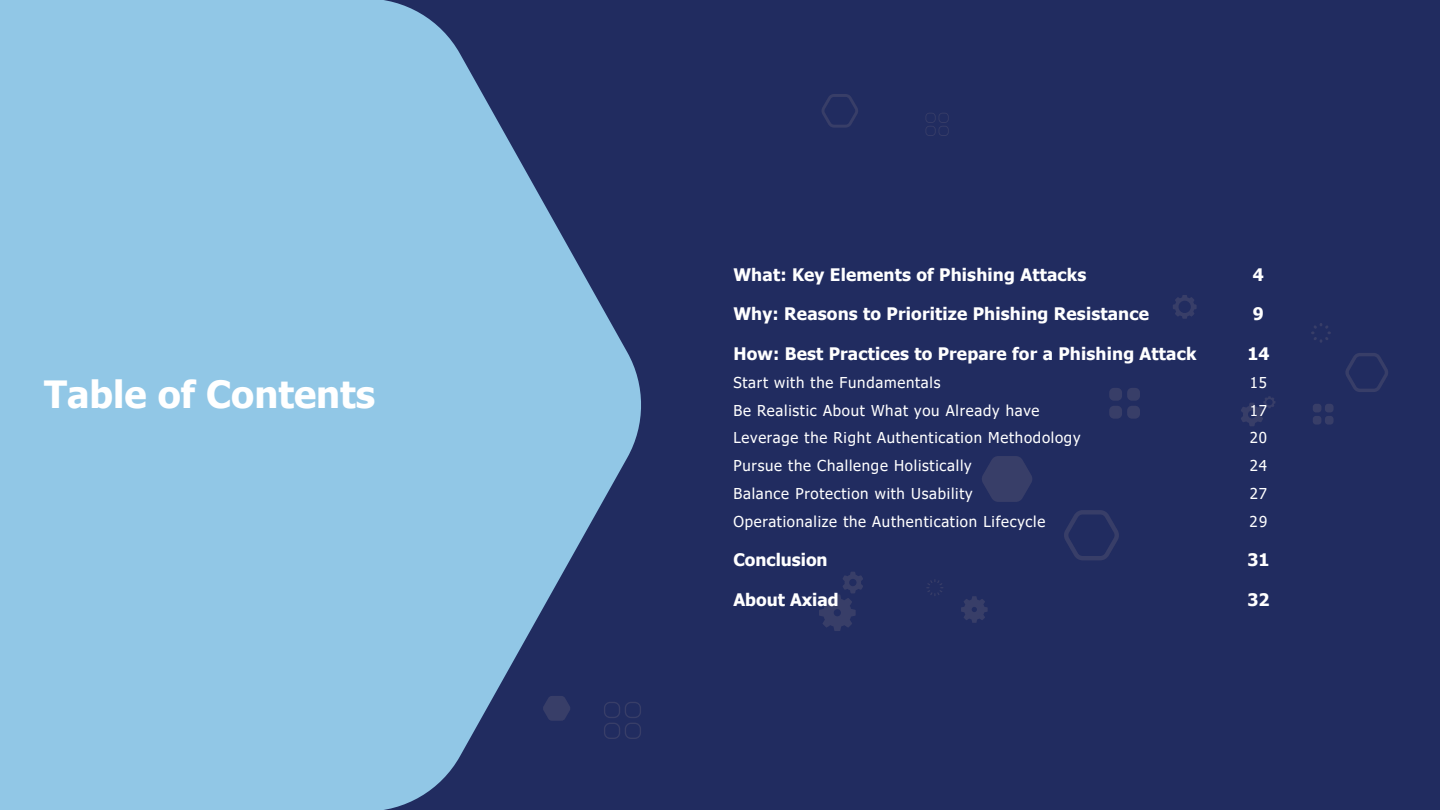
<style>
.page{position:relative;width:1440px;height:810px;background:#212c60}
.page>*{position:absolute;margin:0;border:0;box-sizing:border-box;transform-origin:0 0}
.t1{font:700 37.5px "Tahoma";color:#fff}
.t2{font:700 17.25px "Tahoma";letter-spacing:.01em;color:#fff}
.t3{font:15px "Tahoma";letter-spacing:.05em;color:#fff}
</style>
<div class="page">
<svg style="left:1109px;top:388px;width:31px;height:31px"></svg>
<svg style="left:925px;top:113px;width:24px;height:23px"></svg>
<svg style="left:961px;top:596px;width:27px;height:27px"></svg>
<svg style="left:819px;top:572px;width:44px;height:59px"></svg>
<svg style="left:1173px;top:295px;width:24px;height:24px"></svg>
<svg style="left:926px;top:579px;width:17px;height:17px"></svg>
<svg style="left:1313px;top:404px;width:21px;height:21px"></svg>
<svg style="left:1241px;top:396px;width:34px;height:30px"></svg>
<svg style="left:1311px;top:323px;width:20px;height:20px"></svg>
<svg style="left:982px;top:456px;width:50px;height:46px"></svg>
<svg style="left:1064px;top:510px;width:55px;height:50px"></svg>
<svg style="left:1345px;top:353px;width:43px;height:39px"></svg>
<svg style="left:822px;top:94px;width:36px;height:34px"></svg>
<svg style="left:28px;top:0;width:613px;height:810px;fill:#91c7e6"></svg>
<div style="left:0;top:0;width:28px;height:810px;background:#91c7e6"></div>
<h1 class="t1" style="left:44px;top:368px;width:333px">Table of Contents</h1>
<p class="t2" style="left:733px;top:262px;width:354px">What: Key Elements of Phishing Attacks</p>
<p class="t2" style="left:1253px;top:262px;width:12px">4</p>
<p class="t2" style="left:733px;top:302px;width:417px">Why: Reasons to Prioritize Phishing Resistance</p>
<p class="t2" style="left:1253px;top:302px;width:12px">9</p>
<p class="t2" style="left:733px;top:342px;width:465px">How: Best Practices to Prepare for a Phishing Attack</p>
<p class="t2" style="left:1247px;top:342px;width:24px">14</p>
<p class="t3" style="left:733px;top:372px;width:209px">Start with the Fundamentals</p>
<p class="t3" style="left:1250px;top:372px;width:19px">15</p>
<p class="t3" style="left:733px;top:400px;width:308px">Be Realistic About What you Already have</p>
<p class="t3" style="left:1250px;top:400px;width:19px">17</p>
<p class="t3" style="left:733px;top:428px;width:349px">Leverage the Right Authentication Methodology</p>
<p class="t3" style="left:1250px;top:428px;width:19px">20</p>
<p class="t3" style="left:733px;top:456px;width:240px">Pursue the Challenge Holistically</p>
<p class="t3" style="left:1250px;top:456px;width:19px">24</p>
<p class="t3" style="left:733px;top:483px;width:241px">Balance Protection with Usability</p>
<p class="t3" style="left:1250px;top:483px;width:19px">27</p>
<p class="t3" style="left:733px;top:511px;width:313px">Operationalize the Authentication Lifecycle</p>
<p class="t3" style="left:1249px;top:511px;width:19px">29</p>
<p class="t2" style="left:733px;top:548px;width:96px">Conclusion</p>
<p class="t2" style="left:1247px;top:548px;width:23px">31</p>
<p class="t2" style="left:733px;top:588px;width:107px">About Axiad</p>
<p class="t2" style="left:1247px;top:588px;width:23px">32</p>
</div>
